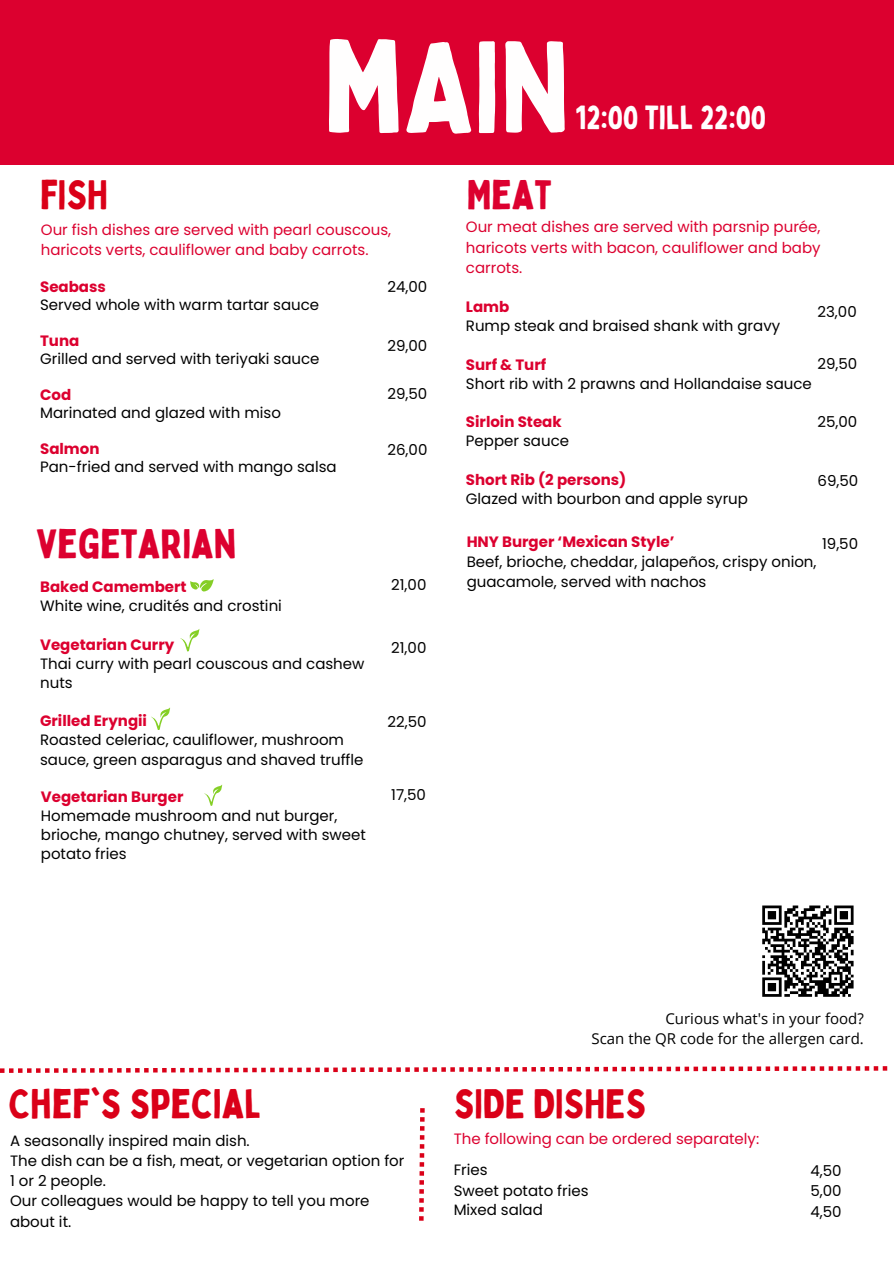
<style>
.page{position:relative;width:894px;height:1264px;background:#fff}
.page>*{position:absolute;margin:0;border:0;box-sizing:border-box;transform-origin:0 0}
.t1{font:127.05px "Bobby Jones";color:#fffefe}
.t2{font:40.5px "Bobby Jones";color:#da0018}
.t3{font:40.5px "Bobby Jones";color:#dc002f}
.t4{font:40.35px "Bobby Jones";color:#dc002f}
.t5{font:33px "Bobby Jones";color:#fffefe}
.t6{font:15px/19.2px "Poppins";color:#000}
.t7{font:15px/20.2px "Poppins";color:#dc002f;text-align:justify}
.t8{font:700 15px "Poppins";color:#dc002f}
.t9{font:15px "Open Sans";color:#000}
</style>
<div class="page">
<div style="left:0;top:0;width:893px;height:164px;background:#dc002f"></div>
<svg style="left:0;top:1066px;width:887px;height:6px"></svg>
<svg style="left:419px;top:1108px;width:5px;height:112px"></svg>
<svg style="left:180px;top:629px;width:20px;height:22px"></svg>
<svg style="left:190px;top:579px;width:23px;height:12px"></svg>
<svg style="left:151px;top:707px;width:19px;height:23px"></svg>
<svg style="left:204px;top:784px;width:18px;height:21px"></svg>
<svg style="left:762px;top:905px;width:92px;height:92px"></svg>
<p class="t2" style="left:40px;top:169px;width:69px">FISH</p>
<p class="t1" style="left:324px;top:7px;width:247px">MAIN</p>
<p class="t5" style="left:575px;top:97px;width:192px">12:00 TILL 22:00</p>
<h2 class="t3" style="left:466px;top:169px;width:87px">MEAT</h2>
<p class="t7" style="left:41px;top:219px;width:352px">Our fish dishes are served with pearl couscous, haricots verts, cauliflower and baby carrots.</p>
<p class="t6" style="left:387px;top:277px;width:41px">24,00</p>
<p class="t8" style="left:40px;top:276px;width:67px">Seabass</p>
<p class="t6" style="left:40px;top:295px;width:280px">Served whole with warm tartar sauce</p>
<p class="t8" style="left:40px;top:330px;width:41px">Tuna</p>
<p class="t6" style="left:40px;top:349px;width:281px">Grilled and served with teriyaki sauce</p>
<p class="t8" style="left:40px;top:384px;width:33px">Cod</p>
<p class="t6" style="left:40px;top:403px;width:242px">Marinated and glazed with miso</p>
<p class="t8" style="left:40px;top:438px;width:61px">Salmon</p>
<p class="t6" style="left:40px;top:457px;width:298px">Pan-fried and served with mango salsa</p>
<p class="t6" style="left:387px;top:336px;width:41px">29,00</p>
<p class="t6" style="left:387px;top:384px;width:41px">29,50</p>
<h2 class="t6" style="left:387px;top:440px;width:41px">26,00</h2>
<p class="t4" style="left:36px;top:518px;width:202px">VEGETARIAN</p>
<h1 class="t8" style="left:40px;top:576px;width:148px">Baked Camembert</h1>
<h3 class="t6" style="left:40px;top:596px;width:243px">White wine, crudités and crostini</h3>
<p class="t8" style="left:40px;top:634px;width:136px">Vegetarian Curry</p>
<p class="t6" style="left:40px;top:654px;width:326px">Thai curry with pearl couscous and cashew nuts</p>
<p class="t8" style="left:40px;top:710px;width:108px">Grilled Eryngii</p>
<p class="t6" style="left:40px;top:730px;width:325px">Roasted celeriac, cauliflower, mushroom sauce, green asparagus and shaved truffle</p>
<p class="t8" style="left:41px;top:786px;width:144px">Vegetarian Burger</p>
<p class="t6" style="left:41px;top:806px;width:326px">Homemade mushroom and nut burger, brioche, mango chutney, served with sweet potato fries</p>
<p class="t6" style="left:391px;top:575px;width:37px">21,00</p>
<p class="t6" style="left:391px;top:638px;width:37px">21,00</p>
<p class="t6" style="left:387px;top:712px;width:41px">22,50</p>
<p class="t6" style="left:391px;top:784px;width:36px">17,50</p>
<p class="t7" style="left:466px;top:217px;width:356px">Our meat dishes are served with parsnip purée, haricots verts with bacon, cauliflower and baby carrots.</p>
<p class="t8" style="left:466px;top:296px;width:45px">Lamb</p>
<p class="t6" style="left:466px;top:316px;width:316px">Rump steak and braised shank with gravy</p>
<p class="t8" style="left:466px;top:354px;width:82px">Surf &amp; Turf</p>
<p class="t6" style="left:466px;top:374px;width:347px">Short rib with 2 prawns and Hollandaise sauce</p>
<p class="t8" style="left:466px;top:411px;width:97px">Sirloin Steak</p>
<p class="t6" style="left:466px;top:431px;width:105px">Pepper sauce</p>
<p class="t8" style="left:466px;top:469px;width:162px">Short Rib (2 persons)</p>
<p class="t6" style="left:466px;top:489px;width:283px">Glazed with bourbon and apple syrup</p>
<p class="t6" style="left:817px;top:302px;width:41px">23,00</p>
<p class="t6" style="left:817px;top:354px;width:41px">29,50</p>
<h2 class="t6" style="left:817px;top:412px;width:41px">25,00</h2>
<p class="t6" style="left:817px;top:471px;width:42px">69,50</p>
<p class="t8" style="left:466px;top:531px;width:209px">HNY Burger ‘Mexican Style’</p>
<p class="t6" style="left:466px;top:552px;width:351px;line-height:20.2px">Beef, brioche, cheddar, jalapeños, crispy onion, guacamole, served with nachos</p>
<p class="t6" style="left:821px;top:534px;width:38px">19,50</p>
<p class="t9" style="left:665px;top:1008px;width:200px">Curious what's in your food?</p>
<p class="t9" style="left:591px;top:1028px;width:274px">Scan the QR code for the allergen card.</p>
<p class="t2" style="left:9px;top:1078px;width:254px">CHEF'S SPECIAL</p>
<p class="t2" style="left:453px;top:1078px;width:194px">SIDE DISHES</p>
<p class="t6" style="left:10px;top:1130px;width:241px">A seasonally inspired main dish.</p>
<p class="t6" style="left:10px;top:1150px;width:396px;line-height:20.2px">The dish can be a fish, meat, or vegetarian option for<br>1 or 2 people.</p>
<p class="t6" style="left:10px;top:1191px;width:361px;line-height:20.2px">Our colleagues would be happy to tell you more about it.</p>
<p class="t7" style="left:453px;top:1128px;width:307px">The following can be ordered separately:</p>
<p class="t6" style="left:453px;top:1160px;width:35px">Fries</p>
<p class="t6" style="left:453px;top:1180px;width:136px">Sweet potato fries</p>
<p class="t6" style="left:453px;top:1200px;width:91px">Mixed salad</p>
<p class="t6" style="left:810px;top:1161px;width:33px">4,50</p>
<p class="t6" style="left:810px;top:1181px;width:33px">5,00</p>
<p class="t6" style="left:810px;top:1201px;width:33px">4,50</p>
</div>
